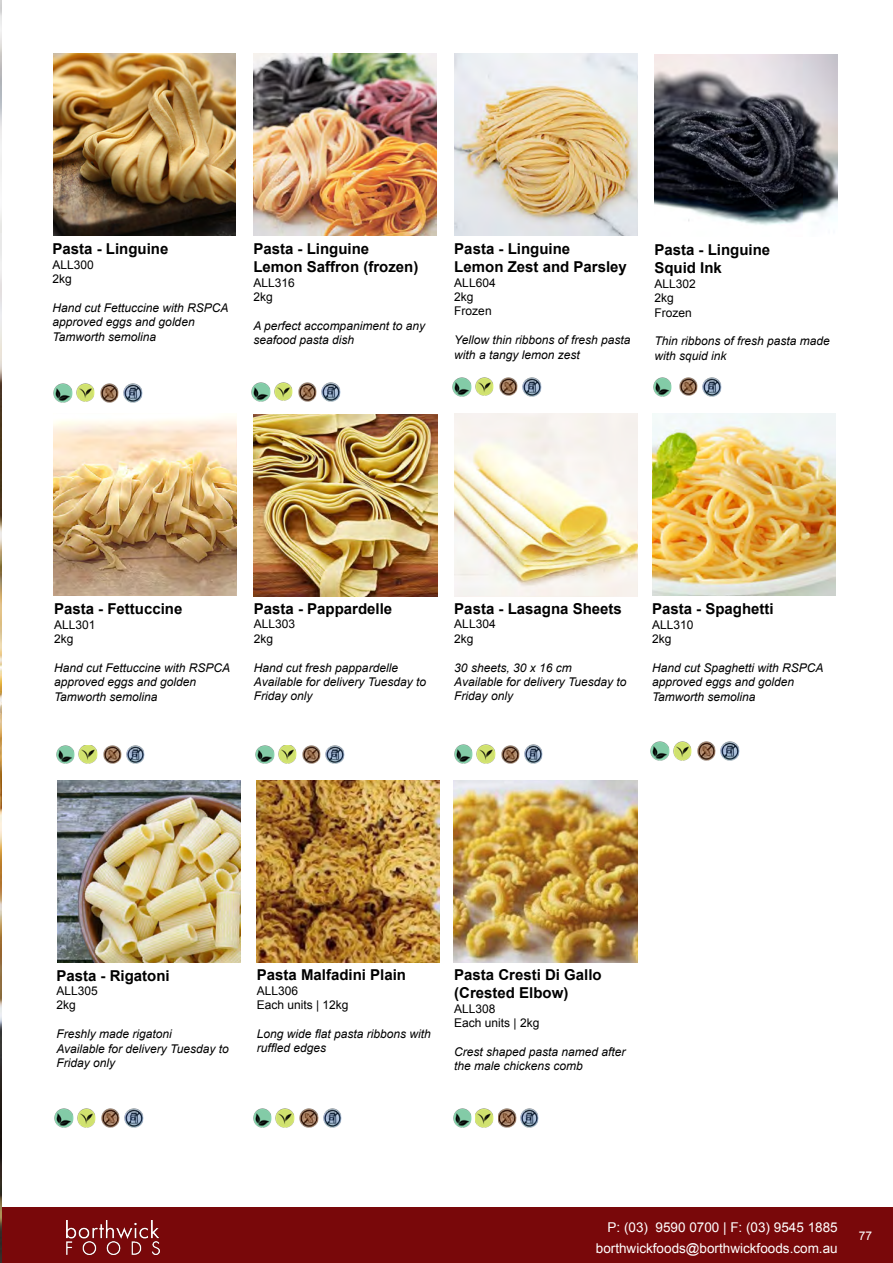
<style>
.page{position:relative;width:893px;height:1263px;background:#fff}
.page>*{position:absolute;margin:0;border:0;box-sizing:border-box;transform-origin:0 0}
.t1{font:700 15px/18px "Arial";color:#000}
.t2{font:13.5px/21px "Arial";color:#fff;text-align:right}
.t3{font:italic 12px/14.4px "Arial";color:#000}
.t4{font:12px/14.4px "Arial";color:#000}
.t5{font:12px "Arial";color:#fff}
</style>
<div class="page">
<div style="left:0;top:1207px;width:893px;height:56px;background:#79080a"></div>
<img style="left:67px;top:1220px;width:93px;height:34px">
<img style="left:0;top:0;width:1px;height:1263px">
<img style="left:53px;top:53px;width:183px;height:183px">
<img style="left:455px;top:53px;width:182px;height:183px">
<img style="left:254px;top:53px;width:182px;height:183px">
<img style="left:54px;top:417px;width:182px;height:179px">
<img style="left:454px;top:414px;width:184px;height:182px">
<img style="left:254px;top:414px;width:183px;height:183px">
<img style="left:54px;top:384px;width:18px;height:18px">
<img style="left:101px;top:384px;width:18px;height:18px">
<img style="left:76px;top:384px;width:19px;height:18px">
<img style="left:124px;top:384px;width:18px;height:18px">
<img style="left:655px;top:54px;width:182px;height:172px">
<img style="left:57px;top:780px;width:184px;height:183px">
<img style="left:653px;top:413px;width:182px;height:183px">
<img style="left:256px;top:780px;width:184px;height:183px">
<img style="left:454px;top:780px;width:183px;height:183px">
<img style="left:653px;top:377px;width:19px;height:19px">
<img style="left:680px;top:378px;width:18px;height:18px">
<img style="left:703px;top:377px;width:18px;height:19px">
<img style="left:252px;top:383px;width:18px;height:18px">
<img style="left:299px;top:383px;width:18px;height:18px">
<img style="left:274px;top:383px;width:19px;height:18px">
<img style="left:322px;top:383px;width:18px;height:18px">
<img style="left:453px;top:377px;width:18px;height:19px">
<img style="left:500px;top:378px;width:18px;height:18px">
<img style="left:475px;top:377px;width:19px;height:19px">
<img style="left:523px;top:377px;width:18px;height:19px">
<img style="left:56px;top:745px;width:19px;height:19px">
<img style="left:103px;top:745px;width:18px;height:18px">
<img style="left:79px;top:745px;width:18px;height:18px">
<img style="left:126px;top:745px;width:19px;height:19px">
<img style="left:256px;top:745px;width:18px;height:19px">
<img style="left:303px;top:745px;width:18px;height:18px">
<img style="left:278px;top:745px;width:19px;height:18px">
<img style="left:326px;top:745px;width:18px;height:19px">
<img style="left:454px;top:745px;width:19px;height:18px">
<img style="left:501px;top:745px;width:18px;height:18px">
<img style="left:477px;top:745px;width:18px;height:18px">
<img style="left:524px;top:745px;width:19px;height:18px">
<img style="left:650px;top:742px;width:19px;height:18px">
<img style="left:697px;top:742px;width:19px;height:18px">
<img style="left:673px;top:742px;width:19px;height:18px">
<img style="left:720px;top:742px;width:19px;height:18px">
<img style="left:55px;top:1109px;width:18px;height:18px">
<img style="left:101px;top:1109px;width:19px;height:18px">
<img style="left:77px;top:1109px;width:19px;height:18px">
<img style="left:125px;top:1109px;width:18px;height:18px">
<img style="left:253px;top:1109px;width:19px;height:18px">
<img style="left:300px;top:1109px;width:18px;height:18px">
<img style="left:276px;top:1109px;width:18px;height:18px">
<img style="left:323px;top:1109px;width:19px;height:18px">
<img style="left:454px;top:1109px;width:17px;height:18px">
<img style="left:498px;top:1109px;width:18px;height:18px">
<img style="left:475px;top:1109px;width:18px;height:18px">
<img style="left:520px;top:1109px;width:18px;height:18px">
<p class="t1" style="left:53px;top:240px;width:117px">Pasta - Linguine</p>
<p class="t4" style="left:53px;top:257px;width:43px">ALL300<br>2kg</p>
<p class="t3" style="left:53px;top:301px;width:178px">Hand cut Fettuccine with RSPCA approved eggs and golden<br>Tamworth semolina</p>
<p class="t1" style="left:253px;top:240px;width:166px">Pasta - Linguine<br>Lemon Saffron (frozen)</p>
<p class="t4" style="left:253px;top:275px;width:43px">ALL316<br>2kg</p>
<p class="t3" style="left:253px;top:318px;width:173px">A perfect accompaniment to any seafood pasta dish</p>
<p class="t1" style="left:454px;top:240px;width:174px">Pasta - Linguine<br>Lemon Zest and Parsley</p>
<p class="t4" style="left:454px;top:275px;width:43px">ALL604<br>2kg<br>Frozen</p>
<p class="t3" style="left:454px;top:333px;width:178px">Yellow thin ribbons of fresh pasta with a tangy lemon zest</p>
<p class="t1" style="left:654px;top:242px;width:117px">Pasta - Linguine<br>Squid Ink</p>
<p class="t4" style="left:654px;top:276px;width:43px">ALL302<br>2kg<br>Frozen</p>
<p class="t3" style="left:654px;top:334px;width:177px">Thin ribbons of fresh pasta made with squid ink</p>
<p class="t1" style="left:54px;top:601px;width:130px">Pasta - Fettuccine</p>
<p class="t4" style="left:54px;top:617px;width:43px">ALL301<br>2kg</p>
<p class="t3" style="left:54px;top:661px;width:178px">Hand cut Fettuccine with RSPCA approved eggs and golden<br>Tamworth semolina</p>
<p class="t1" style="left:254px;top:600px;width:140px">Pasta - Pappardelle</p>
<p class="t4" style="left:254px;top:617px;width:43px">ALL303<br>2kg</p>
<p class="t3" style="left:254px;top:660px;width:174px">Hand cut fresh pappardelle<br>Available for delivery Tuesday to<br>Friday only</p>
<p class="t1" style="left:454px;top:600px;width:169px">Pasta - Lasagna Sheets</p>
<p class="t4" style="left:454px;top:617px;width:43px">ALL304<br>2kg</p>
<p class="t3" style="left:454px;top:660px;width:174px">30 sheets, 30 x 16 cm<br>Available for delivery Tuesday to<br>Friday only</p>
<p class="t1" style="left:652px;top:601px;width:123px">Pasta - Spaghetti</p>
<p class="t4" style="left:652px;top:617px;width:43px">ALL310<br>2kg</p>
<p class="t3" style="left:652px;top:661px;width:173px">Hand cut Spaghetti with RSPCA approved eggs and golden<br>Tamworth semolina</p>
<p class="t1" style="left:56px;top:967px;width:115px">Pasta - Rigatoni</p>
<p class="t4" style="left:56px;top:984px;width:43px">ALL305<br>2kg</p>
<p class="t3" style="left:56px;top:1027px;width:174px">Freshly made rigatoni<br>Available for delivery Tuesday to<br>Friday only</p>
<p class="t1" style="left:257px;top:966px;width:151px">Pasta Malfadini Plain</p>
<p class="t4" style="left:257px;top:983px;width:93px">ALL306<br>Each units | 12kg</p>
<p class="t3" style="left:257px;top:1027px;width:176px">Long wide flat pasta ribbons with ruffled edges</p>
<p class="t1" style="left:454px;top:966px;width:149px">Pasta Cresti Di Gallo (Crested Elbow)</p>
<p class="t4" style="left:454px;top:1001px;width:87px">ALL308<br>Each units | 2kg</p>
<p class="t3" style="left:454px;top:1045px;width:173px">Crest shaped pasta named after the male chickens comb</p>
<p class="t2" style="left:596px;top:1217px;width:243px">P: (03) 9590 0700 | F: (03) 9545 1885 borthwickfoods@borthwickfoods.com.au</p>
<p class="t5" style="left:859px;top:1228px;width:15px">77</p>
</div>
